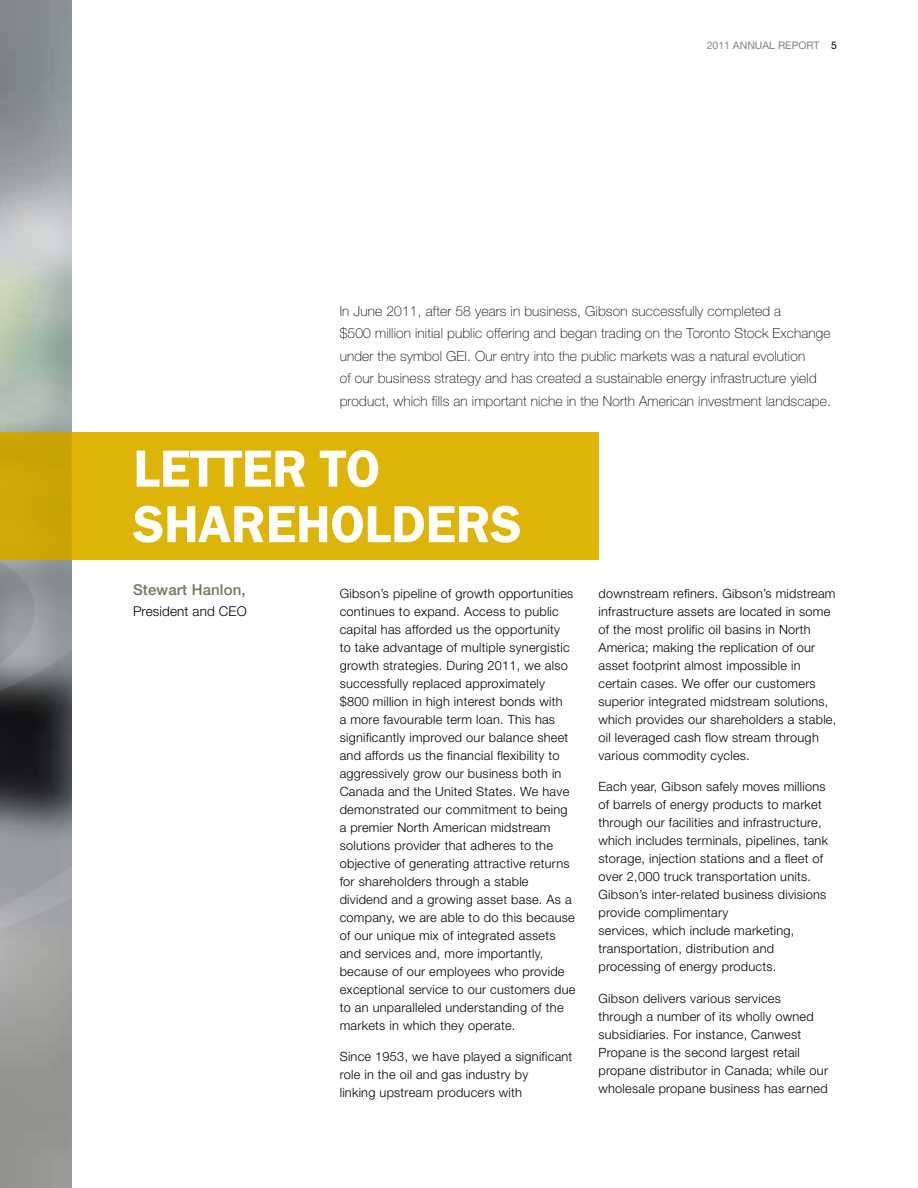
<style>
.page{position:relative;width:918px;height:1188px;background:#fff}
.page>*{position:absolute;margin:0;border:0;box-sizing:border-box;transform-origin:0 0}
.t1{font:600 54px "Franklin Gothic";color:#fff}
.t2{font:500 15px "Helvetica Neue";letter-spacing:.01em;color:#767662}
.t3{font:100 13.8px/22.5px "Helvetica Neue";letter-spacing:.01em;color:#000}
.t4{font:300 13.5px "Helvetica Neue";letter-spacing:.01em;color:#000}
.t5{font:300 12.75px/18px "Helvetica Neue";letter-spacing:.02em;color:#000}
.t6{font:10.5px "Helvetica Neue";color:#808285}
.s1{color:#000}
</style>
<div class="page">
<svg style="left:0;top:142px;width:72px;height:275px"></svg>
<svg style="left:0;top:417px;width:302px;height:560px"></svg>
<div style="left:71px;top:432px;width:527px;height:127px;background:#deb408"></div>
<div style="left:0;top:432px;width:71px;height:127px;background:#caa507"></div>
<p class="t6" style="left:707px;top:39px;width:132px">2011 ANNUAL REPORT <span class="s1">5</span></p>
<p class="t3" style="left:340px;top:299px;width:493px">In June 2011, after 58 years in business, Gibson successfully completed a<br>$500 million initial public offering and began trading on the Toronto Stock Exchange under the symbol GEI. Our entry into the public markets was a natural evolution<br>of our business strategy and has created a sustainable energy infrastructure yield product, which fills an important niche in the North American investment landscape.</p>
<h1 class="t1" style="left:133px;top:435px;width:56px">LETTER</h1>
<h1 class="t1" style="left:320px;top:435px;width:31px">TO</h1>
<h1 class="t1" style="left:133px;top:491px;width:34px">SHAREHO</h1>
<h1 class="t1" style="left:364px;top:491px;width:93px">LDERS</h1>
<p class="t2" style="left:133px;top:581px;width:114px">Stewart Hanlon,</p>
<p class="t4" style="left:133px;top:603px;width:115px">President and CEO</p>
<p class="t5" style="left:340px;top:584px;width:237px">Gibson’s pipeline of growth opportunities continues to expand. Access to public capital has afforded us the opportunity<br>to take advantage of multiple synergistic growth strategies. During 2011, we also successfully replaced approximately $800 million in high interest bonds with<br>a more favourable term loan. This has significantly improved our balance sheet and affords us the financial flexibility to aggressively grow our business both in Canada and the United States. We have demonstrated our commitment to being a premier North American midstream solutions provider that adheres to the objective of generating attractive returns for shareholders through a stable dividend and a growing asset base. As a company, we are able to do this because of our unique mix of integrated assets and services and, more importantly, because of our employees who provide exceptional service to our customers due to an unparalleled understanding of the markets in which they operate.</p>
<p class="t5" style="left:340px;top:1048px;width:234px">Since 1953, we have played a significant role in the oil and gas industry by<br>linking upstream producers with</p>
<p class="t5" style="left:598px;top:584px;width:239px">downstream refiners. Gibson’s midstream infrastructure assets are located in some of the most prolific oil basins in North America; making the replication of our asset footprint almost impossible in certain cases. We offer our customers superior integrated midstream solutions, which provides our shareholders a stable, oil leveraged cash flow stream through various commodity cycles.</p>
<p class="t5" style="left:598px;top:778px;width:231px">Each year, Gibson safely moves millions of barrels of energy products to market through our facilities and infrastructure, which includes terminals, pipelines, tank storage, injection stations and a fleet of over 2,000 truck transportation units.<br>Gibson’s inter-related business divisions provide complimentary<br>services, which include marketing, transportation, distribution and processing of energy products.</p>
<p class="t5" style="left:598px;top:989px;width:231px">Gibson delivers various services<br>through a number of its wholly owned subsidiaries. For instance, Canwest Propane is the second largest retail propane distributor in Canada; while our wholesale propane business has earned</p>
</div>
